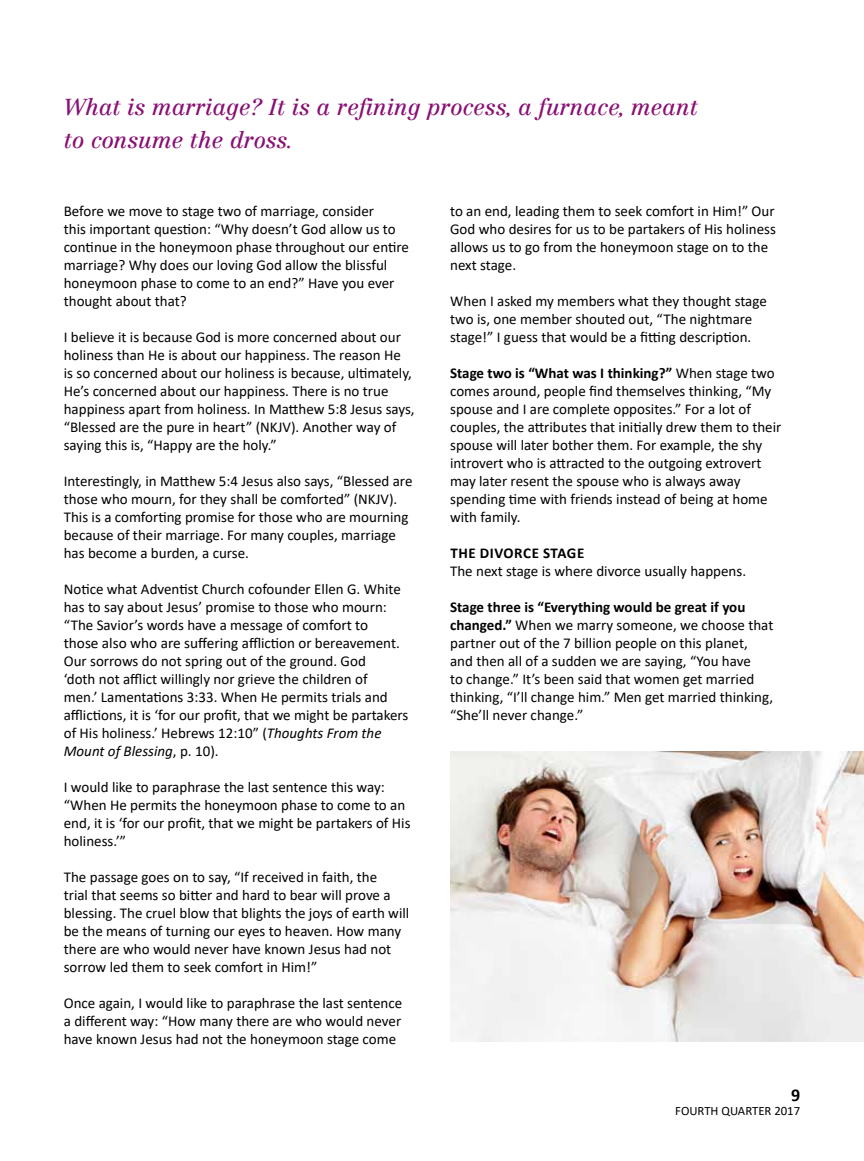
<style>
.page{position:relative;width:864px;height:1161px;background:#fff}
.page>*{position:absolute;margin:0;border:0;box-sizing:border-box;transform-origin:0 0}
.t1{font:22.5px/33px "Centennial Italic Os F";color:#891073}
.t2{font:700 18px "Calibri";color:#000}
.t3{font:15px/18px "Calibri";color:#000}
.t4{font:700 15px "Calibri";letter-spacing:.04em;color:#000}
.t5{font:12.75px "Calibri";color:#000}
.s1{font-style:italic}
.s2{font-weight:700}
</style>
<div class="page">
<img style="left:450px;top:751px;width:414px;height:290px">
<h1 class="t1" style="left:64px;top:90px;width:636px">What is marriage? It is a refining process, a furnace, meant to consume the dross.</h1>
<p class="t3" style="left:64px;top:201px;width:347px">Before we move to stage two of marriage, consider<br>this important question: “Why doesn’t God allow us to continue in the honeymoon phase throughout our entire marriage? Why does our loving God allow the blissful honeymoon phase to come to an end?” Have you ever thought about that?</p>
<p class="t3" style="left:64px;top:327px;width:352px">I believe it is because God is more concerned about our holiness than He is about our happiness. The reason He<br>is so concerned about our holiness is because, ultimately, He’s concerned about our happiness. There is no true happiness apart from holiness. In Matthew 5:8 Jesus says, “Blessed are the pure in heart” (NKJV). Another way of saying this is, “Happy are the holy.”</p>
<p class="t3" style="left:64px;top:471px;width:350px">Interestingly, in Matthew 5:4 Jesus also says, “Blessed are those who mourn, for they shall be comforted” (NKJV).<br>This is a comforting promise for those who are mourning because of their marriage. For many couples, marriage has become a burden, a curse.</p>
<p class="t3" style="left:64px;top:579px;width:346px">Notice what Adventist Church cofounder Ellen G. White has to say about Jesus’ promise to those who mourn: “The Savior’s words have a message of comfort to<br>those also who are suffering affliction or bereavement.<br>Our sorrows do not spring out of the ground. God<br>‘doth not afflict willingly nor grieve the children of<br>men.’ Lamentations 3:33. When He permits trials and afflictions, it is ‘for our profit, that we might be partakers of His holiness.’ Hebrews 12:10” (<span class="s1">Thoughts From the Mount of Blessing</span>, p. 10).</p>
<p class="t3" style="left:64px;top:777px;width:348px">I would like to paraphrase the last sentence this way: “When He permits the honeymoon phase to come to an end, it is ‘for our profit, that we might be partakers of His holiness.’”</p>
<p class="t3" style="left:64px;top:867px;width:347px">The passage goes on to say, “If received in faith, the<br>trial that seems so bitter and hard to bear will prove a blessing. The cruel blow that blights the joys of earth will be the means of turning our eyes to heaven. How many there are who would never have known Jesus had not sorrow led them to seek comfort in Him!”</p>
<p class="t3" style="left:64px;top:993px;width:340px;text-align:justify">Once again, I would like to paraphrase the last sentence a different way: “How many there are who would never have known Jesus had not the honeymoon stage come</p>
<p class="t3" style="left:450px;top:201px;width:327px">to an end, leading them to seek comfort in Him!” Our God who desires for us to be partakers of His holiness allows us to go from the honeymoon stage on to the next stage.</p>
<p class="t3" style="left:450px;top:291px;width:318px">When I asked my members what they thought stage two is, one member shouted out, “The nightmare stage!” I guess that would be a fitting description.</p>
<p class="t3" style="left:450px;top:363px;width:333px"><span class="s2">Stage two is “What was I thinking?”</span> When stage two comes around, people find themselves thinking, “My spouse and I are complete opposites.” For a lot of couples, the attributes that initially drew them to their spouse will later bother them. For example, the shy introvert who is attracted to the outgoing extrovert may later resent the spouse who is always away spending time with friends instead of being at home with family.</p>
<p class="t4" style="left:450px;top:542px;width:135px">THE DIVORCE STAGE</p>
<p class="t3" style="left:450px;top:561px;width:298px">The next stage is where divorce usually happens.</p>
<p class="t3" style="left:450px;top:597px;width:325px"><span class="s2">Stage three is “Everything would be great if you changed.”</span> When we marry someone, we choose that partner out of the 7 billion people on this planet, and then all of a sudden we are saying, “You have<br>to change.” It’s been said that women get married thinking, “I’ll change him.” Men get married thinking, “She’ll never change.”</p>
<p class="t2" style="left:791px;top:1083px;width:11px">9</p>
<p class="t5" style="left:675px;top:1102px;width:126px">FOURTH QUARTER 2017</p>
</div>
